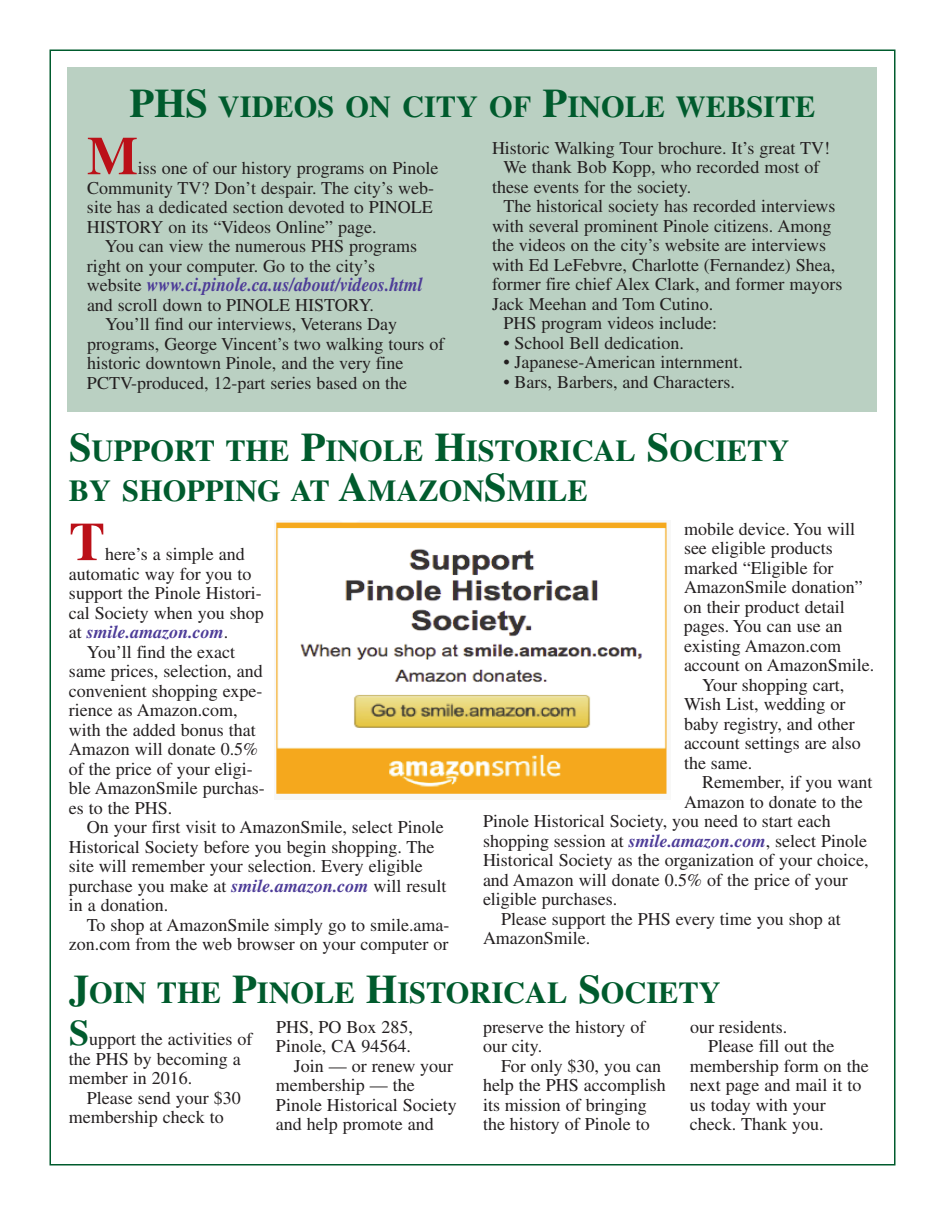
<style>
.page{position:relative;width:945px;height:1215px;background:#fff}
.page>*{position:absolute;margin:0;border:0;box-sizing:border-box;transform-origin:0 0}
.t1{font:700 54px "Times";color:#bb1018}
.t2{font:700 30.3px/40.5px "Times";color:#005b2d}
.t3{font:italic 700 19.5px "Times";color:#4d3c98;scale:.9 1}
.t4{font:18px/19.5px "Times";color:#231f20}
.t5{font:italic 700 18px "Times";color:#4d3c98}
.s1{font-size:40.5px}
.s2{font-weight:400;font-style:normal;font-size:18px;color:#231f20}
.s3{font-weight:700;font-style:italic;color:#4d3c98}
.s4{font-weight:400;font-style:normal;color:#231f20}
.s5{font-weight:700;font-size:36px;color:#005b2d}
</style>
<div class="page">
<img style="left:276px;top:522px;width:391px;height:272px">
<div style="left:68px;top:68px;width:810px;height:344px;background:#bad0c2"></div>
<h2 class="t2" style="left:129px;top:89px;width:688px"><span class="s1">PHS</span> VIDEOS ON CITY OF <span class="s1">P</span>INOLE WEBSITE</h2>
<h1 class="t1" style="left:87px;top:138px;width:52px">M</h1>
<p class="t4" style="left:492px;top:140px;width:339px">Historic Walking Tour brochure. It’s great TV!</p>
<p class="t4" style="left:503px;top:159px;width:317px">We thank Bob Kopp, who recorded most of</p>
<p class="t4" style="left:492px;top:179px;width:201px">these events for the society.</p>
<p class="t4" style="left:503px;top:198px;width:334px">The historical society has recorded interviews</p>
<p class="t4" style="left:492px;top:218px;width:341px">with several prominent Pinole citizens. Among</p>
<p class="t4" style="left:492px;top:237px;width:336px">the videos on the city’s website are interviews</p>
<p class="t4" style="left:492px;top:257px;width:345px">with Ed LeFebvre, Charlotte (Fernandez) Shea,</p>
<p class="t4" style="left:492px;top:276px;width:352px">former fire chief Alex Clark, and former mayors</p>
<p class="t4" style="left:492px;top:296px;width:223px">Jack Meehan and Tom Cutino.</p>
<p class="t4" style="left:503px;top:315px;width:215px">PHS program videos include:</p>
<p class="t4" style="left:503px;top:335px;width:182px">• School Bell dedication.</p>
<p class="t4" style="left:503px;top:354px;width:241px">• Japanese-American internment.</p>
<p class="t4" style="left:503px;top:374px;width:233px">• Bars, Barbers, and Characters.</p>
<p class="t4" style="left:87px;top:160px;width:353px;text-indent:51px">iss one of our history programs on Pinole Community TV? Don’t despair. The city’s web&shy;site has a dedicated section devoted to PINOLE HISTORY on its “Videos Online” page.</p>
<p class="t4" style="left:87px;top:238px;width:332px;text-indent:18px">You can view the numerous PHS programs right on your computer. Go to the city’s</p>
<p class="t3" style="left:87px;top:278px;width:375px"><span class="s2">website</span> www.ci.pinole.ca.us/about/videos.html</p>
<p class="t4" style="left:87px;top:297px;width:288px">and scroll down to PINOLE HISTORY.</p>
<p class="t4" style="left:105px;top:316px;width:294px">You’ll find our interviews, Veterans Day</p>
<p class="t4" style="left:87px;top:336px;width:359px">programs, George Vincent’s two walking tours of</p>
<p class="t4" style="left:87px;top:355px;width:318px">historic downtown Pinole, and the very fine</p>
<p class="t4" style="left:87px;top:375px;width:322px">PCTV-produced, 12-part series based on the</p>
<h2 class="t2" style="left:69px;top:433px;width:722px"><span class="s1">S</span>UPPORT THE <span class="s1">P</span>INOLE <span class="s1">H</span>ISTORICAL <span class="s1">S</span>OCIETY<br>BY SHOPPING AT <span class="s1">A</span>MAZON<span class="s1">S</span>MILE</h2>
<h1 class="t1" style="left:69px;top:524px;width:38px">T</h1>
<p class="t4" style="left:684px;top:521px;width:173px">mobile device. You will</p>
<p class="t4" style="left:684px;top:541px;width:150px">see eligible products</p>
<p class="t4" style="left:684px;top:560px;width:151px">marked “Eligible for</p>
<p class="t4" style="left:684px;top:580px;width:180px">AmazonSmile donation”</p>
<p class="t4" style="left:684px;top:599px;width:162px">on their product detail</p>
<p class="t4" style="left:684px;top:619px;width:160px">pages. You can use an</p>
<p class="t4" style="left:684px;top:638px;width:159px">existing Amazon.com</p>
<p class="t4" style="left:684px;top:658px;width:192px">account on AmazonSmile.</p>
<p class="t4" style="left:702px;top:677px;width:144px">Your shopping cart,</p>
<p class="t4" style="left:684px;top:697px;width:163px">Wish List, wedding or</p>
<p class="t4" style="left:684px;top:716px;width:172px">baby registry, and other</p>
<p class="t4" style="left:684px;top:736px;width:178px">account settings are also</p>
<p class="t4" style="left:684px;top:755px;width:70px">the same.</p>
<p class="t4" style="left:702px;top:775px;width:172px">Remember, if you want</p>
<p class="t4" style="left:684px;top:794px;width:180px">Amazon to donate to the</p>
<p class="t4" style="left:483px;top:814px;width:349px">Pinole Historical Society, you need to start each</p>
<p class="t4" style="left:483px;top:833px;width:386px">shopping session at <span class="s3">smile.amazon.com</span>, select Pinole</p>
<p class="t4" style="left:483px;top:853px;width:387px">Historical Society as the organization of your choice,</p>
<p class="t4" style="left:483px;top:872px;width:366px">and Amazon will donate 0.5% of the price of your</p>
<p class="t4" style="left:483px;top:892px;width:136px">eligible purchases.</p>
<p class="t4" style="left:501px;top:911px;width:341px">Please support the PHS every time you shop at</p>
<p class="t4" style="left:483px;top:931px;width:109px">AmazonSmile.</p>
<p class="t4" style="left:105px;top:546px;width:141px">here’s a simple and</p>
<p class="t4" style="left:69px;top:566px;width:184px">automatic way for you to</p>
<p class="t4" style="left:69px;top:585px;width:194px">support the Pinole Histori-</p>
<p class="t4" style="left:69px;top:605px;width:196px">cal Society when you shop</p>
<p class="t5" style="left:69px;top:626px;width:161px"><span class="s4">at</span> smile.amazon.com<span class="s4">.</span></p>
<p class="t4" style="left:87px;top:644px;width:150px">You’ll find the exact</p>
<p class="t4" style="left:69px;top:663px;width:195px">same prices, selection, and</p>
<p class="t4" style="left:69px;top:683px;width:195px">convenient shopping expe-</p>
<p class="t4" style="left:69px;top:702px;width:170px">rience as Amazon.com,</p>
<p class="t4" style="left:69px;top:722px;width:188px">with the added bonus that</p>
<p class="t4" style="left:69px;top:741px;width:191px">Amazon will donate 0.5%</p>
<p class="t4" style="left:69px;top:761px;width:185px">of the price of your eligi-</p>
<p class="t4" style="left:69px;top:780px;width:197px">ble AmazonSmile purchas-</p>
<p class="t4" style="left:69px;top:800px;width:105px">es to the PHS.</p>
<p class="t4" style="left:87px;top:819px;width:358px">On your first visit to AmazonSmile, select Pinole</p>
<p class="t4" style="left:69px;top:839px;width:367px">Historical Society before you begin shopping. The</p>
<p class="t4" style="left:69px;top:858px;width:355px">site will remember your selection. Every eligible</p>
<p class="t4" style="left:69px;top:878px;width:379px">purchase you make at <span class="s3">smile.amazon.com</span> will result</p>
<p class="t4" style="left:69px;top:897px;width:101px">in a donation.</p>
<p class="t4" style="left:87px;top:917px;width:364px">To shop at AmazonSmile simply go to smile.ama-</p>
<p class="t4" style="left:69px;top:936px;width:381px">zon.com from the web browser on your computer or</p>
<h2 class="t2" style="left:69px;top:976px;width:653px"><span class="s1">J</span>OIN THE <span class="s1">P</span>INOLE <span class="s1">H</span>ISTORICAL <span class="s1">S</span>OCIETY</h2>
<p class="t4" style="left:69px;top:1031px;width:185px"><span class="s5">S</span>upport the activities of the PHS by becoming a member in 2016.</p>
<p class="t4" style="left:69px;top:1090px;width:173px;text-indent:18px">Please send your $30 membership check to</p>
<p class="t4" style="left:276px;top:1019px;width:138px">PHS, PO Box 285,</p>
<p class="t4" style="left:276px;top:1038px;width:136px">Pinole, CA 94564.</p>
<p class="t4" style="left:294px;top:1058px;width:161px">Join — or renew your</p>
<p class="t4" style="left:276px;top:1077px;width:140px">membership — the</p>
<p class="t4" style="left:276px;top:1097px;width:182px">Pinole Historical Society</p>
<p class="t4" style="left:276px;top:1116px;width:159px">and help promote and</p>
<p class="t4" style="left:483px;top:1019px;width:164px">preserve the history of our city.</p>
<p class="t4" style="left:483px;top:1058px;width:184px;text-indent:18px">For only $30, you can help the PHS accomplish its mission of bringing the history of Pinole to</p>
<p class="t4" style="left:690px;top:1019px;width:99px">our residents.</p>
<p class="t4" style="left:708px;top:1038px;width:128px">Please fill out the</p>
<p class="t4" style="left:690px;top:1058px;width:180px">membership form on the</p>
<p class="t4" style="left:690px;top:1077px;width:173px">next page and mail it to</p>
<p class="t4" style="left:690px;top:1097px;width:137px">us today with your</p>
<p class="t4" style="left:690px;top:1116px;width:135px">check. Thank you.</p>
</div>
